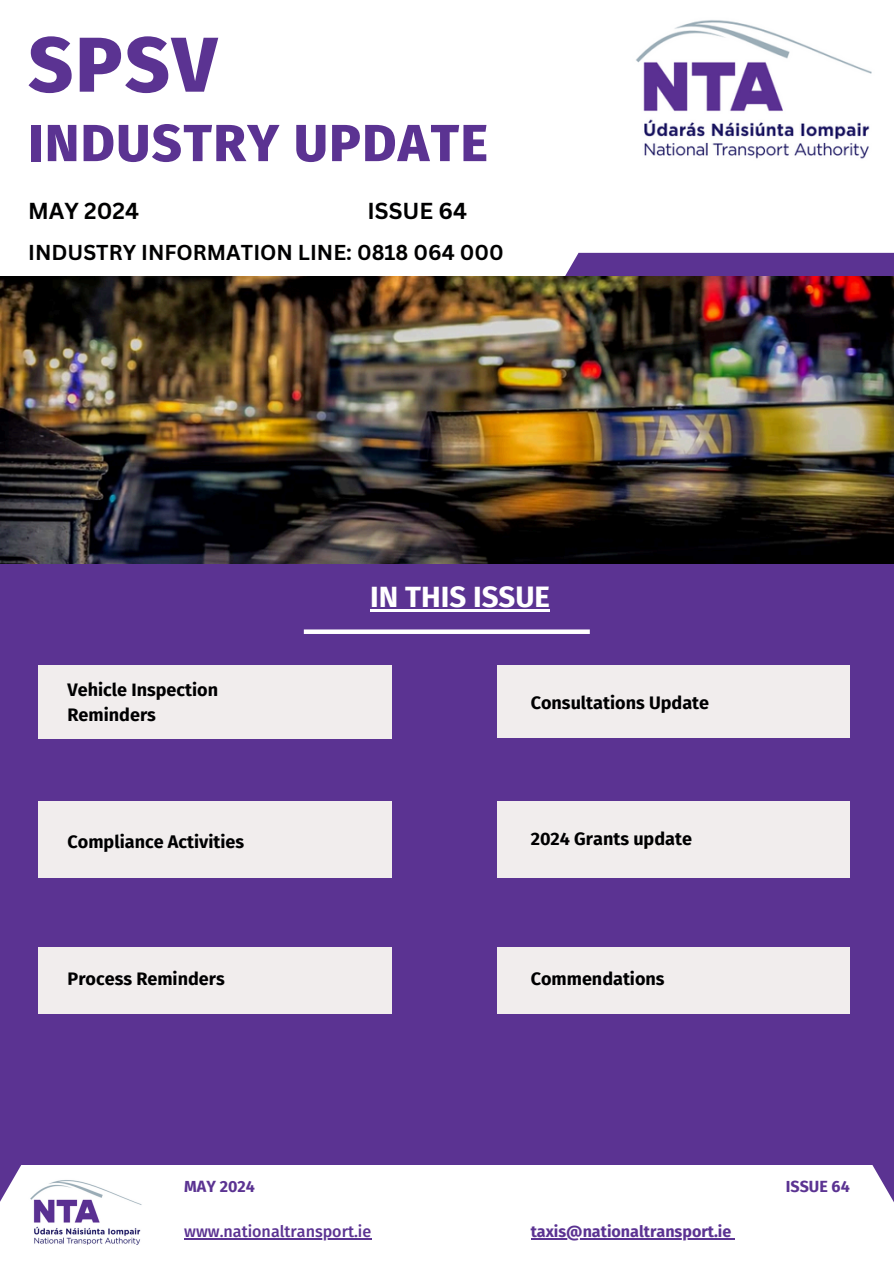
<style>
.page{position:relative;width:894px;height:1264px;background:#fff}
.page>*{position:absolute;margin:0;border:0;box-sizing:border-box;transform-origin:0 0}
.t1{font:800 77.55px "Fira Sans";color:#5b3392}
.t2{font:800 52.05px "Fira Sans";letter-spacing:.03em;color:#5b3392}
.t3{font:700 29.4px "Fira Sans";color:#fff}
.t4{font:700 22.5px "Canva Sans";color:#000001}
.t5{font:700 21px "Canva Sans";color:#000001}
.t6{font:700 18px/24.8px "Fira Sans";color:#000001}
.t7{font:700 16.05px "Fira Sans";color:#5b3392}
.t8{font:500 16.05px "Fira Sans";color:#5b3392}
</style>
<div class="page">
<div style="left:565px;top:253px;width:328px;height:23px;background:#5b3392"></div>
<img style="left:0;top:276px;width:893px;height:288px">
<div style="left:0;top:564px;width:893px;height:659px;background:#5b3392"></div>
<div style="left:38px;top:665px;width:353px;height:74px;background:#f1eded"></div>
<div style="left:38px;top:947px;width:353px;height:66px;background:#f1eded"></div>
<div style="left:38px;top:801px;width:353px;height:76px;background:#f1eded"></div>
<div style="left:497px;top:801px;width:352px;height:76px;background:#f1eded"></div>
<hr style="left:370px;top:609px;width:180px;height:2px;background:#fff">
<div style="left:0;top:1165px;width:893px;height:75px;background:#fff"></div>
<img style="left:636px;top:20px;width:236px;height:139px">
<img style="left:28px;top:1170px;width:123px;height:75px">
<hr style="left:184px;top:1238px;width:187px;height:1px;background:#5b3392">
<div style="left:497px;top:665px;width:352px;height:72px;background:#f1eded"></div>
<div style="left:497px;top:947px;width:352px;height:66px;background:#f1eded"></div>
<div style="left:304px;top:629px;width:285px;height:5px;background:#fff"></div>
<hr style="left:530px;top:1238px;width:201px;height:1px;background:#5b3392">
<h4 class="t1" style="left:28px;top:19px;width:190px">SPSV</h4>
<h4 class="t2" style="left:28px;top:112px;width:461px">INDUSTRY UPDATE</h4>
<h2 class="t4" style="left:28px;top:195px;width:112px">MAY 2024</h2>
<h2 class="t4" style="left:367px;top:195px;width:101px">ISSUE 64</h2>
<h4 class="t5" style="left:28px;top:237px;width:477px">INDUSTRY INFORMATION LINE: 0818 064 000</h4>
<h4 class="t6" style="left:67px;top:677px;width:152px">Vehicle Inspection<br>Reminders</h4>
<h1 class="t6" style="left:67px;top:829px;width:178px">Compliance Activities</h1>
<p class="t6" style="left:67px;top:966px;width:159px">Process Reminders</p>
<h3 class="t3" style="left:370px;top:579px;width:181px">IN THIS ISSUE</h3>
<h5 class="t6" style="left:530px;top:690px;width:180px">Consultations Update</h5>
<h5 class="t6" style="left:530px;top:826px;width:163px">2024 Grants update</h5>
<p class="t6" style="left:530px;top:966px;width:135px">Commendations</p>
<h4 class="t7" style="left:184px;top:1176px;width:72px">MAY 2024</h4>
<h4 class="t7" style="left:785px;top:1176px;width:66px">ISSUE 64</h4>
<h4 class="t8" style="left:184px;top:1222px;width:188px">www.nationaltransport.ie</h4>
<p class="t7" style="left:530px;top:1222px;width:202px">taxis@nationaltransport.ie</p>
</div>
